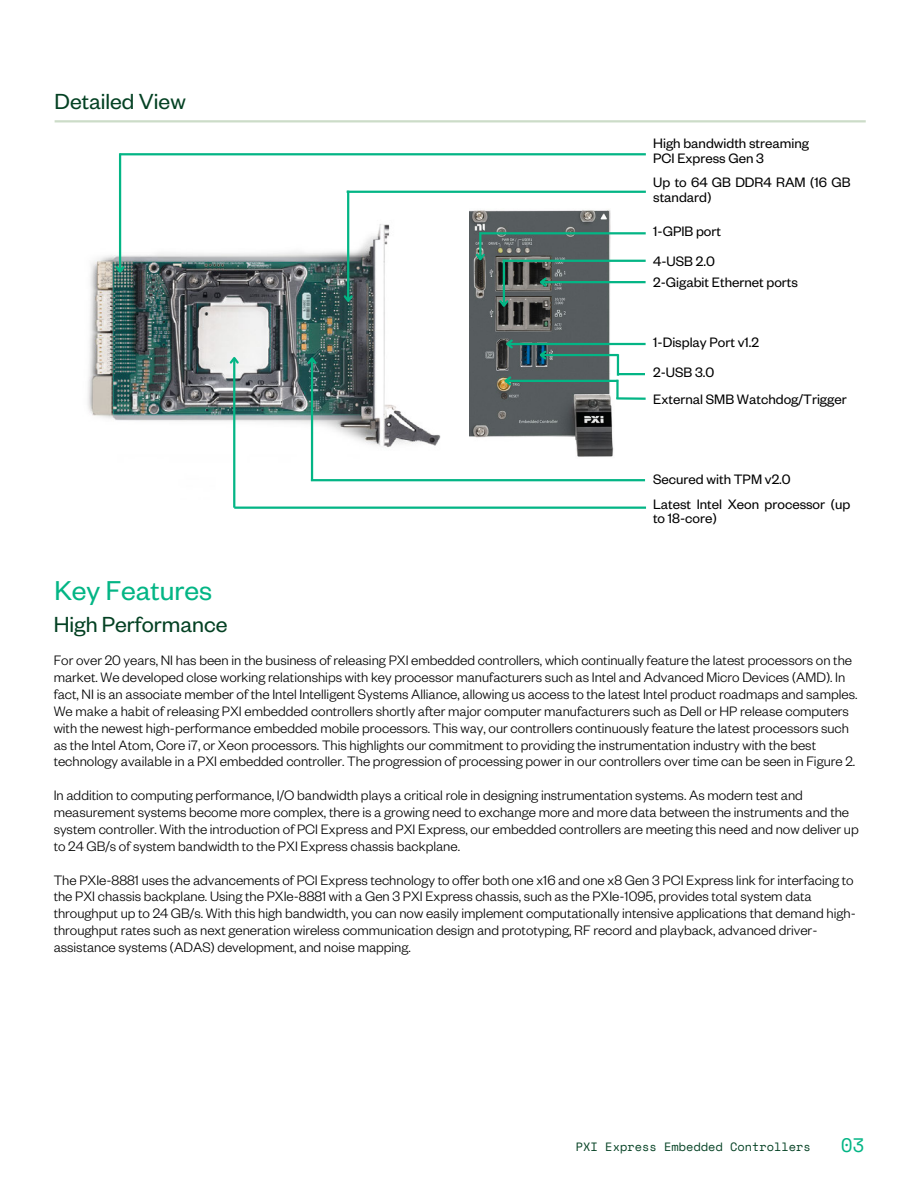
<style>
.page{position:relative;width:918px;height:1188px;background:#fff}
.page>*{position:absolute;margin:0;border:0;box-sizing:border-box;transform-origin:0 0}
.t1{font:30px "Founders Grotesk";color:#03b585}
.t2{font:24px "Founders Grotesk";color:#044123}
.t3{font:19.5px "Space Mono";color:#03b585}
.t4{font:300 15px/16.8px "Founders Grotesk";color:#000}
.t5{font:15px/14.7px "Founders Grotesk";color:#000}
.t6{font:12px "Space Mono";color:#044123}
</style>
<div class="page">
<hr style="left:55px;top:120px;width:811px;height:2px;background:#ccdcc8">
<img style="left:426px;top:190px;width:220px;height:292px">
<img style="left:87px;top:209px;width:382px;height:290px">
<hr style="left:119px;top:153px;width:2px;height:119px;background:#03b585">
<svg style="left:114px;top:264px;width:13px;height:11px"></svg>
<hr style="left:119px;top:153px;width:527px;height:2px;background:#03b585">
<hr style="left:347px;top:191px;width:299px;height:2px;background:#03b585">
<hr style="left:347px;top:191px;width:2px;height:110px;background:#03b585">
<svg style="left:342px;top:293px;width:13px;height:12px"></svg>
<hr style="left:480px;top:232px;width:166px;height:2px;background:#03b585">
<hr style="left:479px;top:232px;width:2px;height:27px;background:#03b585">
<svg style="left:474px;top:252px;width:13px;height:11px"></svg>
<hr style="left:503px;top:260px;width:143px;height:2px;background:#03b585">
<hr style="left:503px;top:260px;width:2px;height:46px;background:#03b585">
<svg style="left:497px;top:298px;width:13px;height:12px"></svg>
<hr style="left:541px;top:281px;width:105px;height:2px;background:#03b585">
<svg style="left:537px;top:276px;width:12px;height:13px"></svg>
<hr style="left:507px;top:343px;width:139px;height:2px;background:#03b585">
<svg style="left:503px;top:337px;width:12px;height:14px"></svg>
<hr style="left:618px;top:373px;width:27px;height:2px;background:#03b585">
<hr style="left:617px;top:354px;width:2px;height:22px;background:#03b585">
<hr style="left:541px;top:354px;width:77px;height:2px;background:#03b585">
<svg style="left:537px;top:349px;width:11px;height:13px"></svg>
<hr style="left:311px;top:358px;width:2px;height:123px;background:#03b585">
<svg style="left:306px;top:355px;width:13px;height:11px"></svg>
<hr style="left:311px;top:479px;width:334px;height:2px;background:#03b585">
<hr style="left:234px;top:507px;width:412px;height:2px;background:#03b585">
<hr style="left:233px;top:358px;width:2px;height:150px;background:#03b585">
<svg style="left:228px;top:354px;width:13px;height:12px"></svg>
<hr style="left:616px;top:397px;width:30px;height:3px;background:#03b585">
<hr style="left:616px;top:380px;width:3px;height:19px;background:#03b585">
<hr style="left:506px;top:380px;width:112px;height:2px;background:#03b585">
<svg style="left:502px;top:374px;width:11px;height:13px"></svg>
<p class="t2" style="left:55px;top:94px;width:133px">Detailed View</p>
<p class="t5" style="left:653px;top:139px;width:157px">High bandwidth streaming</p>
<p class="t5" style="left:653px;top:153px;width:112px">PCI Express Gen 3</p>
<p class="t5" style="left:653px;top:178px;width:199px">Up to 64 GB DDR4 RAM (16 GB standard)</p>
<p class="t5" style="left:653px;top:227px;width:69px">1-GPIB port</p>
<p class="t5" style="left:653px;top:257px;width:63px">4-USB 2.0</p>
<p class="t5" style="left:653px;top:278px;width:146px">2-Gigabit Ethernet ports</p>
<p class="t5" style="left:653px;top:338px;width:107px">1-Display Port v1.2</p>
<p class="t5" style="left:653px;top:368px;width:63px">2-USB 3.0</p>
<p class="t5" style="left:653px;top:394px;width:195px">External SMB Watchdog/Trigger</p>
<p class="t5" style="left:653px;top:475px;width:139px">Secured with TPM v2.0</p>
<p class="t5" style="left:653px;top:500px;width:199px">Latest Intel Xeon processor (up to 18-core)</p>
<p class="t1" style="left:54px;top:581px;width:159px">Key Features</p>
<p class="t2" style="left:54px;top:617px;width:175px">High Performance</p>
<p class="t4" style="left:54px;top:655px;width:805px">For over 20 years, NI has been in the business of releasing PXI embedded controllers, which continually feature the latest processors on the market. We developed close working relationships with key processor manufacturers such as Intel and Advanced Micro Devices (AMD). In fact, NI is an associate member of the Intel Intelligent Systems Alliance, allowing us access to the latest Intel product roadmaps and samples.<br>We make a habit of releasing PXI embedded controllers shortly after major computer manufacturers such as Dell or HP release computers with the newest high-performance embedded mobile processors. This way, our controllers continuously feature the latest processors such as the Intel Atom, Core i7, or Xeon processors. This highlights our commitment to providing the instrumentation industry with the best technology available in a PXI embedded controller. The progression of processing power in our controllers over time can be seen in Figure 2.</p>
<p class="t4" style="left:54px;top:790px;width:807px">In addition to computing performance, I/O bandwidth plays a critical role in designing instrumentation systems. As modern test and measurement systems become more complex, there is a growing need to exchange more and more data between the instruments and the system controller. With the introduction of PCI Express and PXI Express, our embedded controllers are meeting this need and now deliver up to 24 GB/s of system bandwidth to the PXI Express chassis backplane.</p>
<p class="t4" style="left:54px;top:874px;width:804px">The PXIe-8881 uses the advancements of PCI Express technology to offer both one x16 and one x8 Gen 3 PCI Express link for interfacing to the PXI chassis backplane. Using the PXIe-8881 with a Gen 3 PXI Express chassis, such as the PXIe-1095, provides total system data throughput up to 24 GB/s. With this high bandwidth, you can now easily implement computationally intensive applications that demand high&shy;throughput rates such as next generation wireless communication design and prototyping, RF record and playback, advanced driver&shy;assistance systems (ADAS) development, and noise mapping.</p>
<p class="t6" style="left:576px;top:1138px;width:237px">PXI Express Embedded Controllers</p>
<p class="t3" style="left:841px;top:1130px;width:25px">03</p>
</div>
